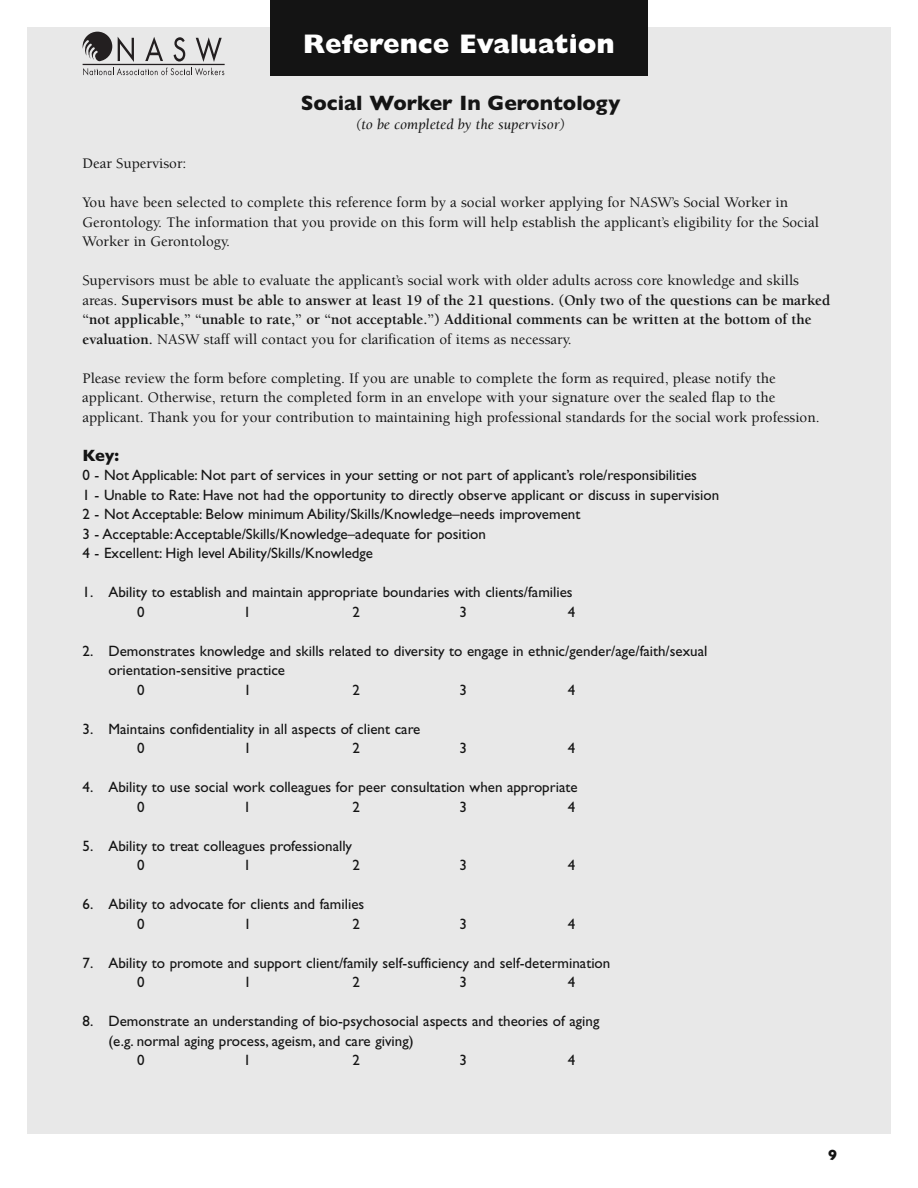
<style>
.page{position:relative;width:918px;height:1188px;background:#fff}
.page>*{position:absolute;margin:0;border:0;box-sizing:border-box;transform-origin:0 0}
.t1{font:800 27px "Gill Sans";color:#fff}
.t2{font:21px "Gill Sans Bold TT";color:#141414}
.t3{font:16.5px "Gill Sans Bold TT";color:#141414}
.t4{font:15px/19.5px "Gill Sans";color:#141414}
.t5{font:500 15px/19.5px "Berkeley";color:#141414}
.t6{font:700 15px/19.5px "Berkeley";color:#141414}
.t7{font:italic 15px "Berkeley";color:#141414}
.t8{font:15px "Gill Sans Bold TT";color:#141414}
.s1{font-weight:500}
</style>
<div class="page">
<div style="left:27px;top:27px;width:864px;height:1107px;background:#e8e8e8"></div>
<div style="left:270px;top:0;width:378px;height:75px;background:#141414"></div>
<svg style="left:83px;top:32px;width:29px;height:29px"></svg>
<hr style="left:83px;top:64px;width:142px;height:1px;background:#231f20">
<svg style="left:83px;top:68px;width:141px;height:7px"></svg>
<svg style="left:118px;top:37px;width:16px;height:25px"></svg>
<svg style="left:145px;top:37px;width:18px;height:24px"></svg>
<svg style="left:174px;top:37px;width:11px;height:25px"></svg>
<svg style="left:196px;top:37px;width:26px;height:25px"></svg>
<h1 class="t1" style="left:303px;top:34px;width:313px">Reference Evaluation</h1>
<h2 class="t2" style="left:301px;top:90px;width:321px">Social Worker In Gerontology</h2>
<h3 class="t7" style="left:356px;top:119px;width:211px">(to be completed by the supervisor)</h3>
<p class="t5" style="left:83px;top:155px;width:106px">Dear Supervisor:</p>
<p class="t5" style="left:82px;top:194px;width:738px">You have been selected to complete this reference form by a social worker applying for NASW’s Social Worker in<br>Gerontology. The information that you provide on this form will help establish the applicant’s eligibility for the Social<br>Worker in Gerontology.</p>
<p class="t6" style="left:82px;top:272px;width:749px"><span class="s1">Supervisors must be able to evaluate the applicant’s social work with older adults across core knowledge and skills areas.</span> Supervisors must be able to answer at least 19 of the 21 questions. (Only two of the questions can be marked “not applicable,” “unable to rate,” or “not acceptable.”) Additional comments can be written at the bottom of the evaluation. <span class="s1">NASW staff will contact you for clarification of items as necessary.</span></p>
<p class="t5" style="left:82px;top:369px;width:739px">Please review the form before completing. If you are unable to complete the form as required, please notify the applicant. Otherwise, return the completed form in an envelope with your signature over the sealed flap to the applicant. Thank you for your contribution to maintaining high professional standards for the social work profession.</p>
<h2 class="t3" style="left:82px;top:445px;width:38px">Key:</h2>
<p class="t4" style="left:82px;top:467px;width:616px">0 - Not Applicable: Not part of services in your setting or not part of applicant’s role/responsibilities</p>
<p class="t4" style="left:82px;top:486px;width:638px">1 - Unable to Rate: Have not had the opportunity to directly observe applicant or discuss in supervision</p>
<p class="t4" style="left:83px;top:506px;width:499px">2 - Not Acceptable: Below minimum Ability/Skills/Knowledge–needs improvement</p>
<p class="t4" style="left:83px;top:525px;width:405px">3 - Acceptable:Acceptable/Skills/Knowledge–adequate for position</p>
<p class="t4" style="left:83px;top:545px;width:292px">4 - Excellent: High level Ability/Skills/Knowledge</p>
<p class="t4" style="left:83px;top:584px;width:492px">1. Ability to establish and maintain appropriate boundaries with clients/families</p>
<p class="t4" style="left:137px;top:603px;width:9px">0</p>
<p class="t4" style="left:244px;top:603px;width:9px">1</p>
<p class="t4" style="left:353px;top:603px;width:9px">2</p>
<p class="t4" style="left:459px;top:603px;width:9px">3</p>
<p class="t4" style="left:568px;top:603px;width:9px">4</p>
<p class="t4" style="left:108px;top:642px;width:601px;text-indent:-26px">2. Demonstrates knowledge and skills related to diversity to engage in ethnic/gender/age/faith/sexual orientation-sensitive practice</p>
<p class="t4" style="left:137px;top:681px;width:9px">0</p>
<p class="t4" style="left:244px;top:681px;width:9px">1</p>
<p class="t4" style="left:353px;top:681px;width:9px">2</p>
<p class="t4" style="left:460px;top:681px;width:9px">3</p>
<p class="t4" style="left:568px;top:681px;width:9px">4</p>
<p class="t4" style="left:83px;top:720px;width:339px">3. Maintains confidentiality in all aspects of client care</p>
<p class="t4" style="left:137px;top:740px;width:9px">0</p>
<p class="t4" style="left:244px;top:740px;width:9px">1</p>
<p class="t4" style="left:353px;top:740px;width:9px">2</p>
<p class="t4" style="left:460px;top:740px;width:9px">3</p>
<p class="t4" style="left:568px;top:740px;width:9px">4</p>
<p class="t4" style="left:83px;top:779px;width:497px">4. Ability to use social work colleagues for peer consultation when appropriate</p>
<p class="t4" style="left:137px;top:798px;width:9px">0</p>
<p class="t4" style="left:244px;top:798px;width:9px">1</p>
<p class="t4" style="left:353px;top:798px;width:9px">2</p>
<p class="t4" style="left:459px;top:798px;width:9px">3</p>
<p class="t4" style="left:568px;top:798px;width:9px">4</p>
<p class="t4" style="left:83px;top:837px;width:271px">5. Ability to treat colleagues professionally</p>
<p class="t4" style="left:137px;top:857px;width:9px">0</p>
<p class="t4" style="left:244px;top:857px;width:9px">1</p>
<p class="t4" style="left:353px;top:857px;width:9px">2</p>
<p class="t4" style="left:459px;top:857px;width:9px">3</p>
<p class="t4" style="left:568px;top:857px;width:9px">4</p>
<p class="t4" style="left:83px;top:896px;width:283px">6. Ability to advocate for clients and families</p>
<p class="t4" style="left:137px;top:915px;width:9px">0</p>
<p class="t4" style="left:244px;top:915px;width:9px">1</p>
<p class="t4" style="left:353px;top:915px;width:9px">2</p>
<p class="t4" style="left:459px;top:915px;width:9px">3</p>
<p class="t4" style="left:568px;top:915px;width:9px">4</p>
<p class="t4" style="left:83px;top:954px;width:529px">7. Ability to promote and support client/family self-sufficiency and self-determination</p>
<p class="t4" style="left:137px;top:974px;width:9px">0</p>
<p class="t4" style="left:244px;top:974px;width:9px">1</p>
<p class="t4" style="left:353px;top:974px;width:9px">2</p>
<p class="t4" style="left:459px;top:974px;width:9px">3</p>
<p class="t4" style="left:568px;top:974px;width:9px">4</p>
<p class="t4" style="left:108px;top:1013px;width:493px;text-indent:-26px">8. Demonstrate an understanding of bio-psychosocial aspects and theories of aging (e.g. normal aging process, ageism, and care giving)</p>
<p class="t4" style="left:137px;top:1052px;width:9px">0</p>
<p class="t4" style="left:244px;top:1052px;width:9px">1</p>
<p class="t4" style="left:353px;top:1052px;width:9px">2</p>
<p class="t4" style="left:459px;top:1052px;width:9px">3</p>
<p class="t4" style="left:568px;top:1052px;width:9px">4</p>
<p class="t8" style="left:828px;top:1146px;width:10px">9</p>
</div>
